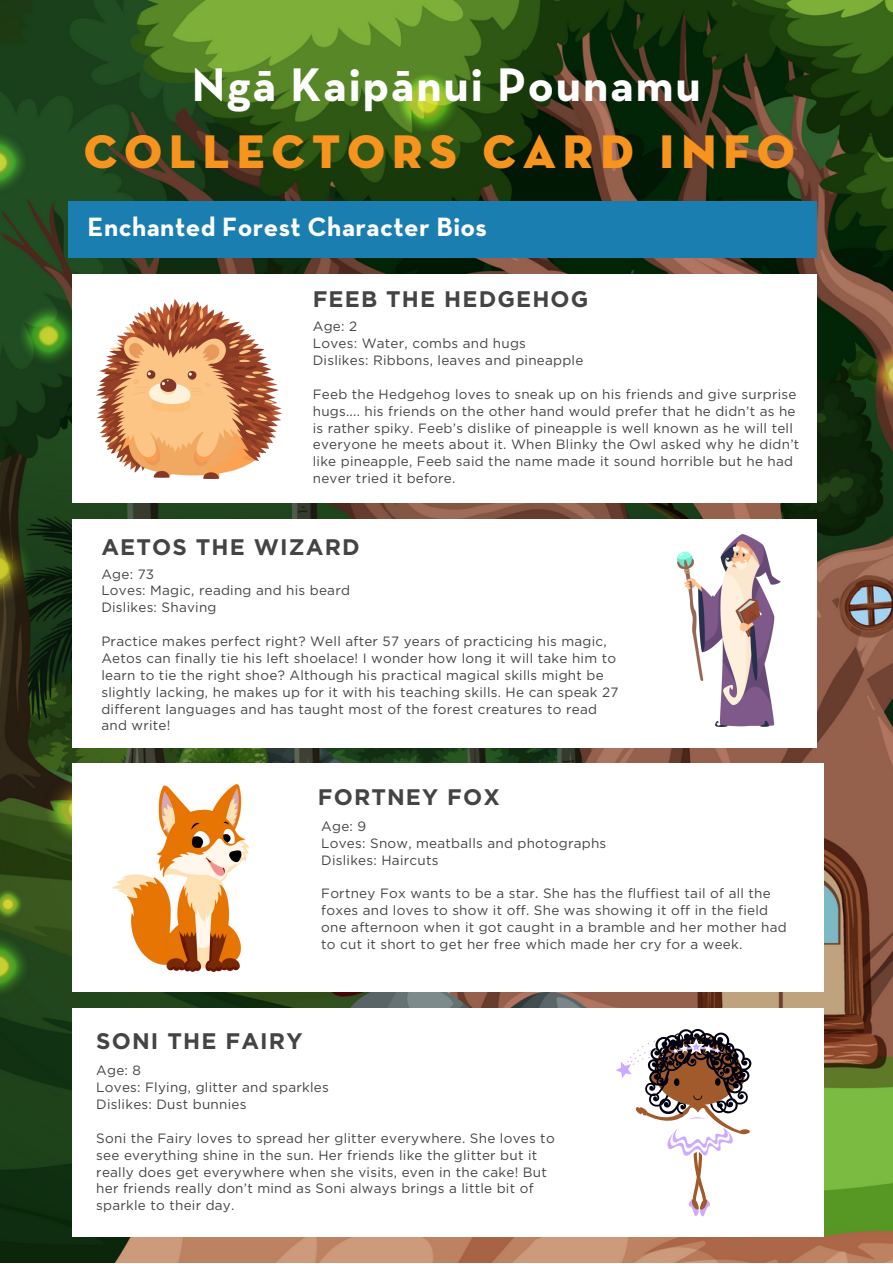
<style>
.page{position:relative;width:893px;height:1264px;background:#fff}
.page>*{position:absolute;margin:0;border:0;box-sizing:border-box;transform-origin:0 0}
.t1{font:48px "Neutraface Display Titling";letter-spacing:.15em;color:#f7941d}
.t2{font:700 48px "Neutraface Text";letter-spacing:.04em;color:#fff}
.t3{font:700 27px "Neutraface Text";letter-spacing:.015em;color:#fff}
.t4{font:700 22.5px "Gotham";letter-spacing:.05em;color:#444}
.t5{font:13.5px/16.8px "Gotham";letter-spacing:.02em;color:#444}
</style>
<div class="page">
<img style="left:0;top:0;width:892px;height:1262px">
<div style="left:72px;top:275px;width:744px;height:227px;background:#fff"></div>
<div style="left:72px;top:763px;width:751px;height:228px;background:#fff"></div>
<div style="left:72px;top:519px;width:744px;height:228px;background:#fff"></div>
<div style="left:72px;top:1008px;width:751px;height:228px;background:#fff"></div>
<div style="left:69px;top:202px;width:747px;height:56px;background:#1a7eb0"></div>
<img style="left:96px;top:299px;width:186px;height:179px">
<img style="left:113px;top:784px;width:136px;height:187px">
<img style="left:678px;top:534px;width:102px;height:192px">
<svg style="left:616px;top:1029px;width:136px;height:187px"></svg>
<p class="t2" style="left:192px;top:64px;width:510px">Ngā Kaipānui Pounamu</p>
<p class="t1" style="left:84px;top:130px;width:712px">COLLECTORS CARD INFO</p>
<p class="t3" style="left:88px;top:215px;width:401px">Enchanted Forest Character Bios</p>
<p class="t4" style="left:313px;top:289px;width:277px">FEEB THE HEDGEHOG</p>
<p class="t5" style="left:313px;top:319px;width:46px">Age: 2</p>
<p class="t5" style="left:313px;top:336px;width:215px">Loves: Water, combs and hugs</p>
<p class="t5" style="left:313px;top:352px;width:272px">Dislikes: Ribbons, leaves and pineapple</p>
<p class="t5" style="left:313px;top:386px;width:488px">Feeb the Hedgehog loves to sneak up on his friends and give surprise hugs.... his friends on the other hand would prefer that he didn’t as he is rather spiky. Feeb’s dislike of pineapple is well known as he will tell everyone he meets about it. When Blinky the Owl asked why he didn’t like pineapple, Feeb said the name made it sound horrible but he had never tried it before.</p>
<p class="t4" style="left:318px;top:332px;width:231px">by Daniel Howarth</p>
<p class="t4" style="left:101px;top:536px;width:260px">AETOS THE WIZARD</p>
<p class="t5" style="left:101px;top:566px;width:54px">Age: 73</p>
<p class="t5" style="left:101px;top:583px;width:250px">Loves: Magic, reading and his beard</p>
<p class="t5" style="left:101px;top:600px;width:117px">Dislikes: Shaving</p>
<p class="t5" style="left:101px;top:633px;width:518px">Practice makes perfect right? Well after 57 years of practicing his magic, Aetos can finally tie his left shoelace! I wonder how long it will take him to learn to tie the right shoe? Although his practical magical skills might be slightly lacking, he makes up for it with his teaching skills. He can speak 27 different languages and has taught most of the forest creatures to read and write!</p>
<p class="t4" style="left:318px;top:787px;width:183px">FORTNEY FOX</p>
<p class="t5" style="left:321px;top:818px;width:47px">Age: 9</p>
<p class="t5" style="left:321px;top:835px;width:286px">Loves: Snow, meatballs and photographs</p>
<p class="t5" style="left:321px;top:852px;width:119px">Dislikes: Haircuts</p>
<p class="t5" style="left:321px;top:885px;width:467px">Fortney Fox wants to be a star. She has the fluffiest tail of all the foxes and loves to show it off. She was showing it off in the field one afternoon when it got caught in a bramble and her mother had to cut it short to get her free which made her cry for a week.</p>
<p class="t4" style="left:96px;top:1031px;width:208px">SONI THE FAIRY</p>
<p class="t5" style="left:96px;top:1062px;width:46px">Age: 8</p>
<p class="t5" style="left:96px;top:1079px;width:234px">Loves: Flying, glitter and sparkles</p>
<p class="t5" style="left:96px;top:1096px;width:152px">Dislikes: Dust bunnies</p>
<p class="t5" style="left:96px;top:1130px;width:460px">Soni the Fairy loves to spread her glitter everywhere. She loves to see everything shine in the sun. Her friends like the glitter but it really does get everywhere when she visits, even in the cake! But her friends really don’t mind as Soni always brings a little bit of sparkle to their day.</p>
</div>
